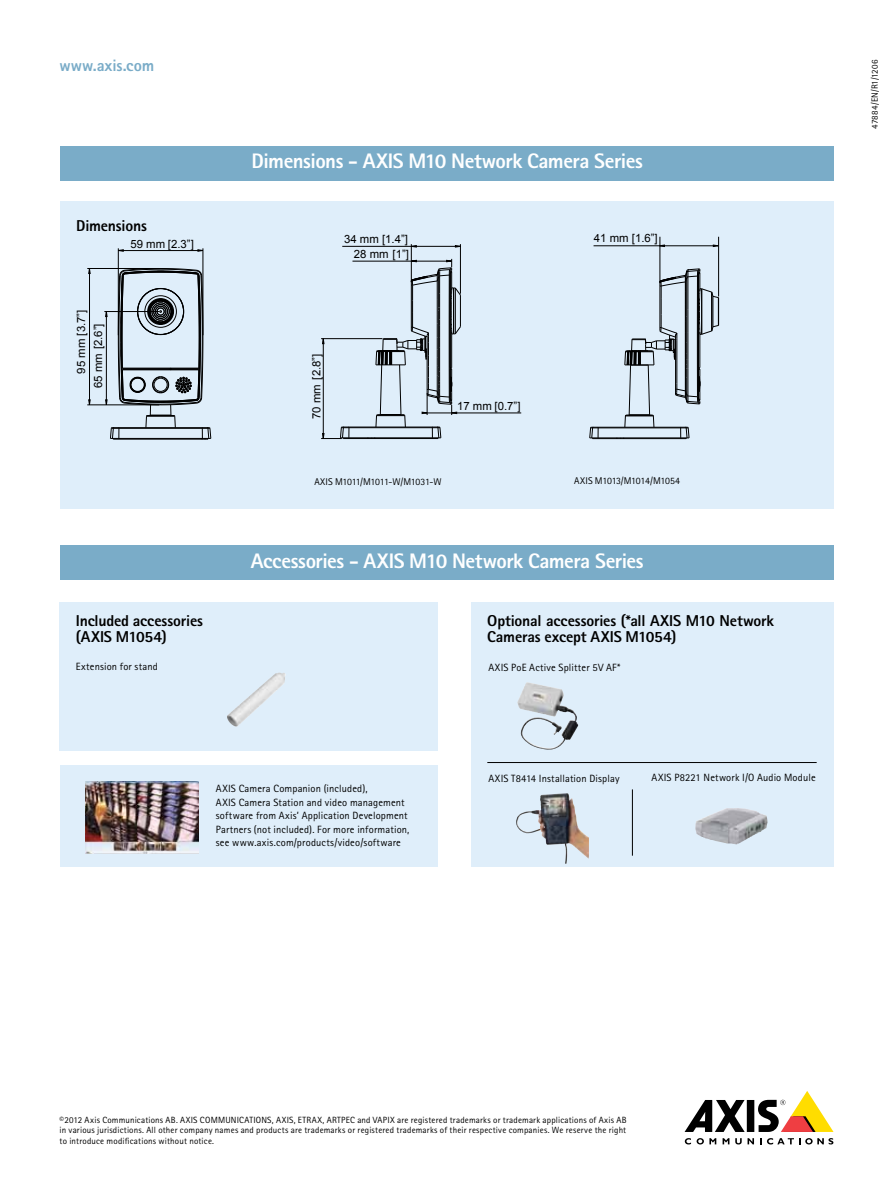
<style>
.page{position:relative;width:893px;height:1191px;background:#fff}
.page>*{position:absolute;margin:0;border:0;box-sizing:border-box;transform-origin:0 0}
.t1{font:800 21px "Rotis Sans Serif Pro";letter-spacing:-.025em;color:#fff}
.t2{font:800 16.5px "Rotis Sans Serif Pro";letter-spacing:-.005em;color:#7aacc8}
.t3{font:800 15.75px/16.5px "Rotis Sans Serif Pro";letter-spacing:-.01em;color:#000}
.t4{font:11.4px/17px "Arial";color:#000}
.t5{font:10.5px/13.5px "Rotis Sans Serif Pro";letter-spacing:.015em;color:#000}
.t6{font:9.75px "Rotis Sans Serif Pro";letter-spacing:-.025em;color:#000}
.t7{font:9px/10.8px "Rotis Sans Serif Pro";letter-spacing:.02em;color:#000;text-align:justify}
</style>
<div class="page">
<div style="left:747px;top:1100px;width:7px;height:32px;background:#000"></div>
<svg style="left:685px;top:1100px;width:60px;height:32px"></svg>
<svg style="left:758px;top:1091px;width:75px;height:41px"></svg>
<svg style="left:685px;top:1138px;width:6px;height:6px"></svg>
<svg style="left:697px;top:1138px;width:19px;height:6px"></svg>
<svg style="left:723px;top:1138px;width:6px;height:6px"></svg>
<svg style="left:735px;top:1138px;width:19px;height:6px"></svg>
<svg style="left:760px;top:1138px;width:73px;height:6px"></svg>
<div style="left:60px;top:201px;width:773px;height:308px;background:#dfeefa"></div>
<svg style="left:117px;top:249px;width:7px;height:3px"></svg>
<svg style="left:197px;top:249px;width:6px;height:3px"></svg>
<svg style="left:88px;top:399px;width:3px;height:7px"></svg>
<svg style="left:88px;top:269px;width:3px;height:5px"></svg>
<hr style="left:87px;top:404px;width:72px;height:1px;background:#000">
<hr style="left:89px;top:272px;width:1px;height:132px;background:#000">
<hr style="left:118px;top:248px;width:1px;height:87px;background:#000">
<hr style="left:104px;top:311px;width:55px;height:1px;background:#000">
<hr style="left:203px;top:248px;width:1px;height:87px;background:#000">
<hr style="left:87px;top:268px;width:72px;height:1px;background:#000">
<hr style="left:343px;top:438px;width:95px;height:1px;background:#000">
<hr style="left:340px;top:437px;width:101px;height:1px;background:#000">
<hr style="left:341px;top:427px;width:99px;height:1px;background:#000">
<hr style="left:342px;top:426px;width:97px;height:1px;background:#000">
<hr style="left:323px;top:339px;width:1px;height:99px;background:#000">
<hr style="left:411px;top:244px;width:1px;height:37px;background:#000">
<hr style="left:321px;top:338px;width:61px;height:1px;background:#000">
<hr style="left:460px;top:244px;width:1px;height:50px;background:#000">
<hr style="left:342px;top:246px;width:118px;height:1px;background:#000">
<svg style="left:105px;top:268px;width:107px;height:172px"></svg>
<svg style="left:321px;top:426px;width:29px;height:13px"></svg>
<svg style="left:367px;top:259px;width:95px;height:180px"></svg>
<hr style="left:121px;top:250px;width:79px;height:1px;background:#000">
<hr style="left:424px;top:412px;width:97px;height:1px;background:#000">
<hr style="left:352px;top:261px;width:99px;height:1px;background:#000">
<svg style="left:712px;top:244px;width:6px;height:3px"></svg>
<hr style="left:593px;top:245px;width:121px;height:1px;background:#000">
<hr style="left:592px;top:438px;width:94px;height:1px;background:#000">
<hr style="left:590px;top:437px;width:99px;height:1px;background:#000">
<hr style="left:591px;top:427px;width:96px;height:1px;background:#000">
<hr style="left:659px;top:237px;width:1px;height:45px;background:#000">
<hr style="left:718px;top:237px;width:1px;height:59px;background:#000">
<svg style="left:589px;top:426px;width:10px;height:13px"></svg>
<svg style="left:616px;top:268px;width:103px;height:171px"></svg>
<div style="left:60px;top:602px;width:378px;height:148px;background:#dfeefa"></div>
<div style="left:60px;top:764px;width:378px;height:102px;background:#dfeefa"></div>
<div style="left:471px;top:602px;width:362px;height:264px;background:#dfeefa"></div>
<hr style="left:487px;top:762px;width:330px;height:1px;background:#000">
<hr style="left:632px;top:789px;width:1px;height:66px;background:#000">
<img style="left:86px;top:781px;width:112px;height:73px">
<img style="left:517px;top:682px;width:58px;height:66px">
<img style="left:243px;top:672px;width:36px;height:30px">
<img style="left:516px;top:793px;width:73px;height:70px">
<img style="left:695px;top:808px;width:73px;height:36px">
<div style="left:60px;top:146px;width:773px;height:34px;background:#7aacc8"></div>
<div style="left:60px;top:546px;width:773px;height:34px;background:#7aacc8"></div>
<h2 class="t2" style="left:60px;top:55px;width:96px">www.axis.com</h2>
<h3 class="t3" style="left:76px;top:217px;width:72px">Dimensions</h3>
<p class="t4" style="left:73px;top:388px;width:80px;text-indent:15px;rotate:-90deg">95 mm [3.7”]<br>65 mm [2.6”]</p>
<p class="t4" style="left:130px;top:235px;width:65px">59 mm [2.3”]</p>
<h1 class="t1" style="left:252px;top:148px;width:393px">Dimensions - AXIS M10 Network Camera Series</h1>
<p class="t4" style="left:344px;top:231px;width:65px">34 mm [1.4”]</p>
<p class="t4" style="left:354px;top:246px;width:57px">28 mm [1”]</p>
<p class="t4" style="left:308px;top:419px;width:67px;rotate:-90deg">70 mm [2.8”]</p>
<p class="t4" style="left:457px;top:397px;width:65px">17 mm [0.7”]</p>
<p class="t4" style="left:594px;top:230px;width:65px">41 mm [1.6”]</p>
<p class="t6" style="left:314px;top:476px;width:129px">AXIS M1011/M1011-W/M1031-W</p>
<p class="t6" style="left:574px;top:474px;width:107px">AXIS M1013/M1014/M1054</p>
<h1 class="t1" style="left:251px;top:547px;width:394px">Accessories - AXIS M10 Network Camera Series</h1>
<h3 class="t3" style="left:76px;top:612px;width:129px">Included accessories (AXIS M1054)</h3>
<h3 class="t3" style="left:487px;top:612px;width:288px">Optional accessories (*all AXIS M10 Network<br>Cameras except AXIS M1054)</h3>
<p class="t5" style="left:76px;top:660px;width:84px">Extension for stand</p>
<p class="t5" style="left:488px;top:661px;width:134px">AXIS PoE Active Splitter 5V AF*</p>
<p class="t5" style="left:216px;top:782px;width:195px">AXIS Camera Companion (included),<br>AXIS Camera Station and video management software from Axis’ Application Development Partners (not included). For more information, see www.axis.com/products/video/software</p>
<p class="t5" style="left:488px;top:771px;width:133px">AXIS T8414 Installation Display</p>
<p class="t5" style="left:651px;top:771px;width:166px">AXIS P8221 Network I/O Audio Module</p>
<p class="t7" style="left:869px;top:128px;width:70px;rotate:-90deg">47884/EN/R1/1206</p>
<p class="t7" style="left:60px;top:1114px;width:568px">©2012 Axis Communications AB. AXIS COMMUNICATIONS, AXIS, ETRAX, ARTPEC and VAPIX are registered trademarks or trademark applications of Axis AB in various jurisdictions. All other company names and products are trademarks or registered trademarks of their respective companies. We reserve the right to introduce modifications without notice.</p>
</div>
